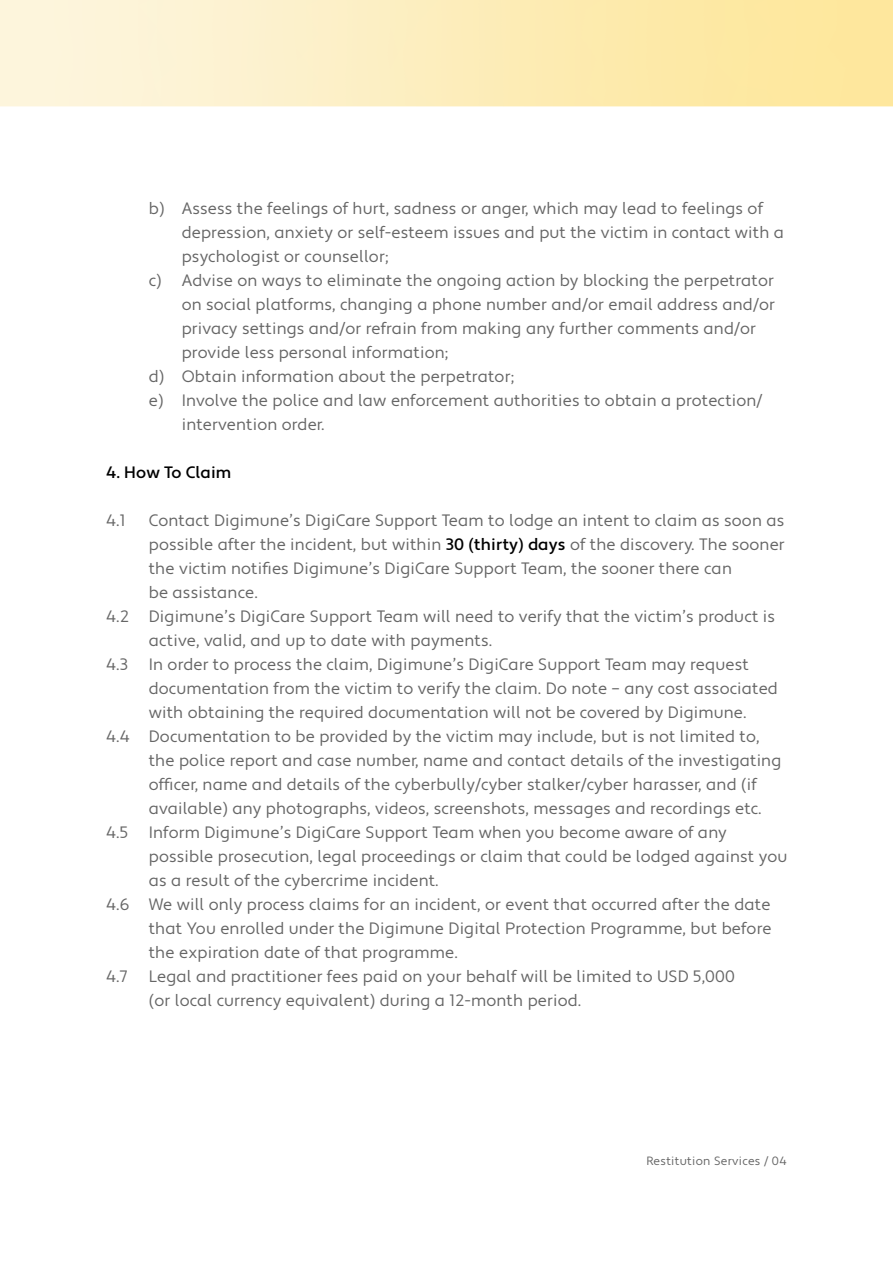
<style>
.page{position:relative;width:893px;height:1263px;background:#fff}
.page>*{position:absolute;margin:0;border:0;box-sizing:border-box;transform-origin:0 0}
.t1{font:16.5px/24px "Apertura";letter-spacing:.01em;color:#666}
.t2{font:500 16.5px "Apertura";letter-spacing:.01em;color:#000}
.t3{font:12px "Apertura";letter-spacing:.025em;color:#666}
.s1{font-weight:500;color:#000}
</style>
<div class="page">
<div style="left:0;top:0;width:893px;height:106px;background:linear-gradient(to right,#fcf6e2,#fde697)"></div>
<p class="t1" style="left:149px;top:197px;width:616px">b) Assess the feelings of hurt, sadness or anger, which may lead to feelings of</p>
<p class="t1" style="left:182px;top:221px;width:604px">depression, anxiety or self-esteem issues and put the victim in contact with a</p>
<p class="t1" style="left:182px;top:245px;width:208px">psychologist or counsellor;</p>
<p class="t1" style="left:149px;top:269px;width:627px">c) Advise on ways to eliminate the ongoing action by blocking the perpetrator</p>
<p class="t1" style="left:182px;top:293px;width:595px">on social platforms, changing a phone number and/or email address and/or</p>
<p class="t1" style="left:182px;top:317px;width:576px">privacy settings and/or refrain from making any further comments and/or</p>
<p class="t1" style="left:182px;top:341px;width:268px">provide less personal information;</p>
<p class="t1" style="left:149px;top:365px;width:367px">d) Obtain information about the perpetrator;</p>
<p class="t1" style="left:149px;top:389px;width:615px">e) Involve the police and law enforcement authorities to obtain a protection/</p>
<p class="t1" style="left:182px;top:413px;width:145px">intervention order.</p>
<p class="t2" style="left:106px;top:463px;width:127px">4. How To Claim</p>
<p class="t1" style="left:106px;top:509px;width:21px">4.1</p>
<p class="t1" style="left:149px;top:509px;width:637px">Contact Digimune’s DigiCare Support Team to lodge an intent to claim as soon as</p>
<p class="t1" style="left:149px;top:533px;width:637px">possible after the incident, but within <span class="s1">30 (thirty) days</span> of the discovery. The sooner</p>
<p class="t1" style="left:149px;top:557px;width:585px">the victim notifies Digimune’s DigiCare Support Team, the sooner there can</p>
<p class="t1" style="left:149px;top:581px;width:111px">be assistance.</p>
<p class="t1" style="left:106px;top:605px;width:670px">4.2 Digimune’s DigiCare Support Team will need to verify that the victim’s product is</p>
<p class="t1" style="left:149px;top:629px;width:345px">active, valid, and up to date with payments.</p>
<p class="t1" style="left:106px;top:653px;width:644px">4.3 In order to process the claim, Digimune’s DigiCare Support Team may request</p>
<p class="t1" style="left:149px;top:677px;width:631px">documentation from the victim to verify the claim. Do note – any cost associated</p>
<p class="t1" style="left:149px;top:701px;width:599px">with obtaining the required documentation will not be covered by Digimune.</p>
<p class="t1" style="left:106px;top:725px;width:655px">4.4 Documentation to be provided by the victim may include, but is not limited to,</p>
<p class="t1" style="left:149px;top:749px;width:634px">the police report and case number, name and contact details of the investigating</p>
<p class="t1" style="left:149px;top:773px;width:609px">officer, name and details of the cyberbully/cyber stalker/cyber harasser, and (if</p>
<p class="t1" style="left:149px;top:797px;width:614px">available) any photographs, videos, screenshots, messages and recordings etc.</p>
<p class="t1" style="left:106px;top:821px;width:622px">4.5 Inform Digimune’s DigiCare Support Team when you become aware of any</p>
<p class="t1" style="left:149px;top:845px;width:640px">possible prosecution, legal proceedings or claim that could be lodged against you</p>
<p class="t1" style="left:149px;top:869px;width:292px">as a result of the cybercrime incident.</p>
<p class="t1" style="left:106px;top:893px;width:666px">4.6 We will only process claims for an incident, or event that occurred after the date</p>
<p class="t1" style="left:149px;top:917px;width:624px">that You enrolled under the Digimune Digital Protection Programme, but before</p>
<p class="t1" style="left:149px;top:941px;width:311px">the expiration date of that programme.</p>
<p class="t1" style="left:106px;top:965px;width:23px">4.7</p>
<p class="t1" style="left:149px;top:965px;width:588px">Legal and practitioner fees paid on your behalf will be limited to USD 5,000 (or local currency equivalent) during a 12-month period.</p>
<p class="t3" style="left:646px;top:1154px;width:142px">Restitution Services / 04</p>
</div>
